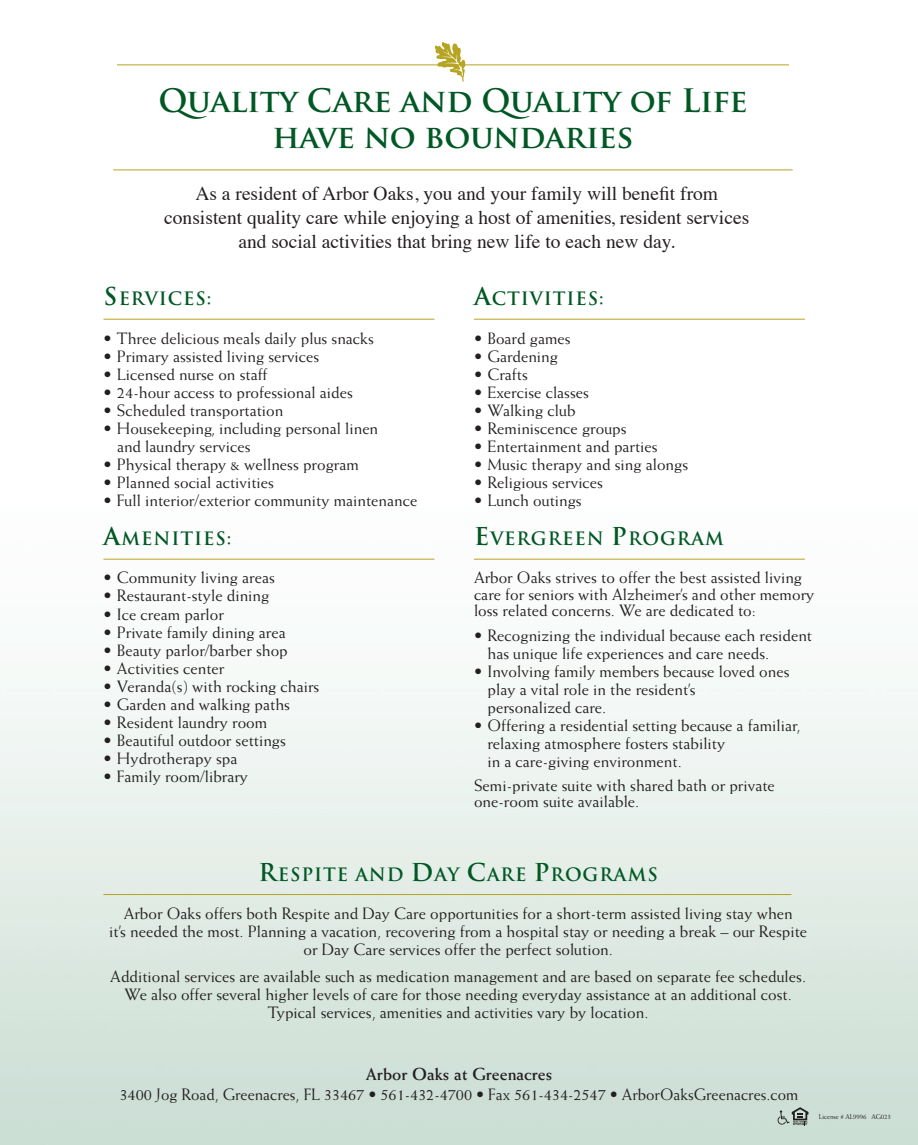
<style>
.page{position:relative;width:918px;height:1145px;background:#fff}
.page>*{position:absolute;margin:0;border:0;box-sizing:border-box;transform-origin:0 0}
.t1{font:700 31.5px "Trajan Pro";letter-spacing:-.01em;color:#005824}
.t2{font:19.5px "Times";color:#231f20}
.Titles{font:700 18px "Trajan Pro";letter-spacing:.05em;color:#005824}
.Items_No_Indent{font:700 17.55px "Weiss";color:#231f20}
.Items{font:16.5px/18px "Weiss";color:#231f20}
.Items_No_Indent-2{font:16.5px/18px "Weiss";color:#231f20;text-align:center}
.t3{font:7.05px "Weiss";letter-spacing:-.01em;color:#231f20;scale:.96 1}
.s1{font-size:24px}
</style>
<div class="page">
<img style="left:0;top:47px;width:918px;height:1098px">
<svg style="left:778px;top:1107px;width:30px;height:18px"></svg>
<hr style="left:113px;top:170px;width:680px;height:1px;background:#b6a422">
<hr style="left:104px;top:319px;width:330px;height:1px;background:#b6a422">
<hr style="left:104px;top:559px;width:330px;height:1px;background:#b6a422">
<hr style="left:474px;top:319px;width:331px;height:1px;background:#b6a422">
<hr style="left:474px;top:559px;width:331px;height:1px;background:#b6a422">
<hr style="left:117px;top:64px;width:672px;height:1px;background:#b6a422">
<svg style="left:435px;top:42px;width:30px;height:40px"></svg>
<hr style="left:104px;top:894px;width:687px;height:1px;background:#b6a422">
<p class="t1" style="left:158px;top:81px;width:591px">Quality Care and Quality of Life</p>
<p class="t1" style="left:273px;top:117px;width:362px">have no boundaries</p>
<p class="t2" style="left:195px;top:175px;width:524px">As a resident of Arbor Oaks, you and your family will benefit from</p>
<p class="t2" style="left:164px;top:199px;width:587px">consistent quality care while enjoying a host of amenities, resident services</p>
<p class="t2" style="left:238px;top:223px;width:438px">and social activities that bring new life to each new day.</p>
<p class="Titles" style="left:104px;top:288px;width:109px"><span class="s1">S</span>ERVICES:</p>
<p class="Items" style="left:104px;top:329px;width:272px">• Three delicious meals daily plus snacks</p>
<p class="Items" style="left:104px;top:347px;width:217px">• Primary assisted living services</p>
<p class="Items" style="left:104px;top:365px;width:165px">• Licensed nurse on staff</p>
<p class="Items" style="left:104px;top:383px;width:251px">• 24-hour access to professional aides</p>
<p class="Items" style="left:104px;top:401px;width:181px">• Scheduled transportation</p>
<p class="Items" style="left:117px;top:419px;width:263px;text-indent:-14px">• Housekeeping, including personal linen and laundry services</p>
<p class="Items" style="left:104px;top:455px;width:257px">• Physical therapy &amp; wellness program</p>
<p class="Items" style="left:104px;top:473px;width:172px">• Planned social activities</p>
<p class="Items" style="left:104px;top:491px;width:315px">• Full interior/exterior community maintenance</p>
<p class="Titles" style="left:104px;top:527px;width:129px"><span class="s1">A</span>MENITIES:</p>
<p class="Items" style="left:104px;top:569px;width:173px">• Community living areas</p>
<p class="Items" style="left:104px;top:587px;width:167px">• Restaurant-style dining</p>
<p class="Items" style="left:104px;top:605px;width:122px">• Ice cream parlor</p>
<p class="Items" style="left:104px;top:623px;width:184px">• Private family dining area</p>
<p class="Items" style="left:104px;top:641px;width:186px">• Beauty parlor/barber shop</p>
<p class="Items" style="left:104px;top:659px;width:122px">• Activities center</p>
<p class="Items" style="left:104px;top:677px;width:217px">• Veranda(s) with rocking chairs</p>
<p class="Items" style="left:104px;top:695px;width:188px">• Garden and walking paths</p>
<p class="Items" style="left:104px;top:713px;width:165px">• Resident laundry room</p>
<p class="Items" style="left:104px;top:731px;width:184px">• Beautiful outdoor settings</p>
<p class="Items" style="left:104px;top:749px;width:136px">• Hydrotherapy spa</p>
<p class="Items" style="left:104px;top:767px;width:146px">• Family room/library</p>
<p class="Titles" style="left:474px;top:288px;width:131px"><span class="s1">A</span>CTIVITIES:</p>
<p class="Items" style="left:474px;top:329px;width:98px">• Board games</p>
<p class="Items" style="left:474px;top:347px;width:86px">• Gardening</p>
<p class="Items" style="left:474px;top:365px;width:55px">• Crafts</p>
<p class="Items" style="left:474px;top:383px;width:117px">• Exercise classes</p>
<p class="Items" style="left:474px;top:401px;width:103px">• Walking club</p>
<p class="Items" style="left:474px;top:419px;width:154px">• Reminiscence groups</p>
<p class="Items" style="left:474px;top:437px;width:185px">• Entertainment and parties</p>
<p class="Items" style="left:474px;top:455px;width:216px">• Music therapy and sing alongs</p>
<p class="Items" style="left:474px;top:473px;width:131px">• Religious services</p>
<p class="Items" style="left:474px;top:491px;width:109px">• Lunch outings</p>
<p class="Titles" style="left:474px;top:527px;width:251px"><span class="s1">E</span>VERGREEN <span class="s1">P</span>ROGRAM</p>
<p class="Items_No_Indent-2" style="left:474px;top:569px;width:342px;line-height:16.5px;text-align:left">Arbor Oaks strives to offer the best assisted living care for seniors with Alzheimer’s and other memory loss related concerns. We are dedicated to:</p>
<p class="Items" style="left:488px;top:626px;width:326px;text-indent:-14px">• Recognizing the individual because each resident has unique life experiences and care needs.</p>
<p class="Items" style="left:488px;top:662px;width:304px;text-indent:-14px">• Involving family members because loved ones play a vital role in the resident’s</p>
<p class="Items" style="left:487px;top:698px;width:120px">personalized care.</p>
<p class="Items" style="left:488px;top:716px;width:315px;text-indent:-14px">• Offering a residential setting because a familiar, relaxing atmosphere fosters stability</p>
<p class="Items" style="left:487px;top:752px;width:196px">in a care-giving environment.</p>
<p class="Items_No_Indent-2" style="left:474px;top:776px;width:302px">Semi-private suite with shared bath or private</p>
<p class="Items_No_Indent-2" style="left:474px;top:792px;width:167px">one-room suite available.</p>
<p class="Titles" style="left:259px;top:863px;width:401px"><span class="s1">R</span>ESPITE AND <span class="s1">D</span>AY <span class="s1">C</span>ARE <span class="s1">P</span>ROGRAMS</p>
<p class="Items_No_Indent-2" style="left:124px;top:904px;width:671px">Arbor Oaks offers both Respite and Day Care opportunities for a short-term assisted living stay when</p>
<p class="Items_No_Indent-2" style="left:109px;top:922px;width:699px">it’s needed the most. Planning a vacation, recovering from a hospital stay or needing a break – our Respite or Day Care services offer the perfect solution.</p>
<p class="Items_No_Indent-2" style="left:110px;top:967px;width:697px">Additional services are available such as medication management and are based on separate fee schedules.<br>We also offer several higher levels of care for those needing everyday assistance at an additional cost.<br>Typical services, amenities and activities vary by location.</p>
<p class="Items_No_Indent" style="left:366px;top:1064px;width:188px">Arbor Oaks at Greenacres</p>
<p class="Items_No_Indent-2" style="left:120px;top:1085px;width:680px">3400 Jog Road, Greenacres, FL 33467 • 561-432-4700 • Fax 561-434-2547 • ArborOaksGreenacres.com</p>
<p class="t3" style="left:819px;top:1112px;width:77px">License # AL9996 AG023</p>
</div>
